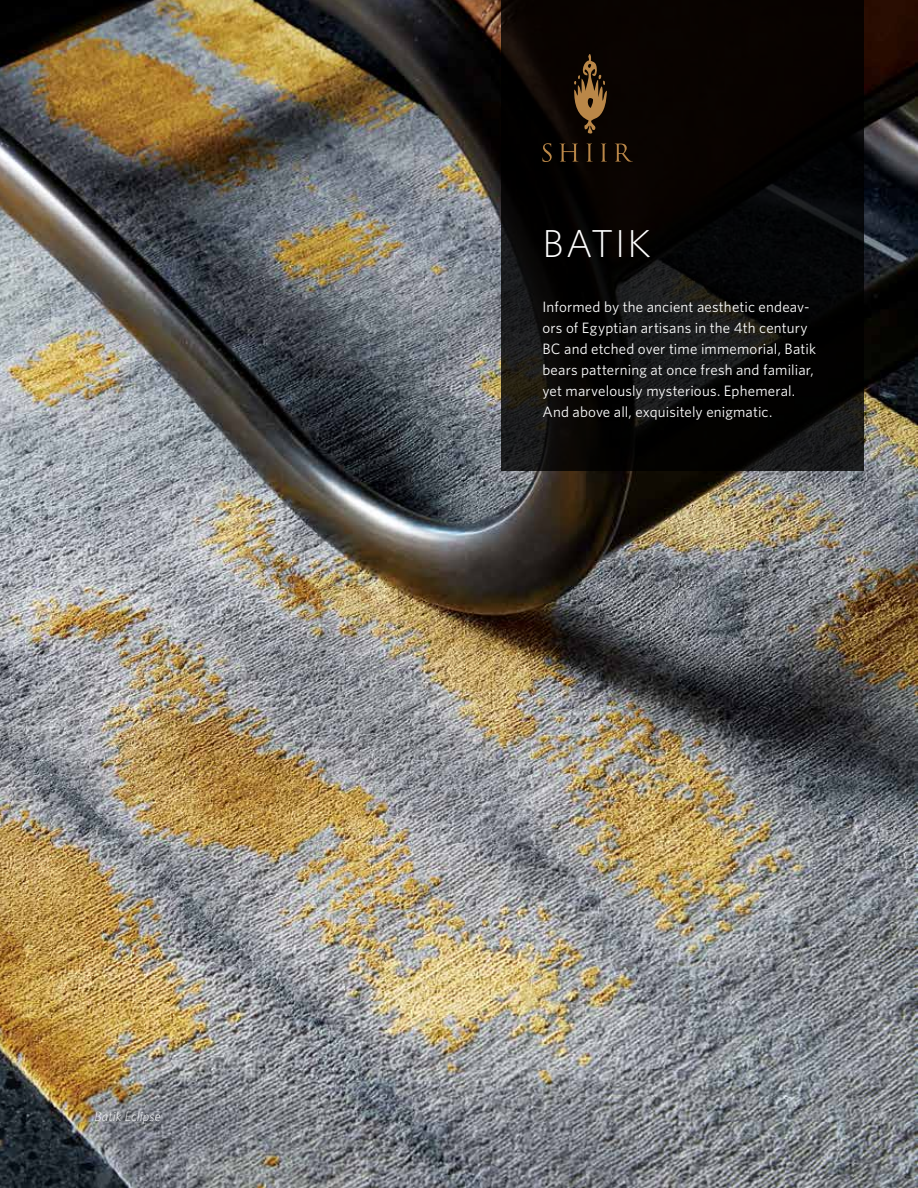
<style>
.page{position:relative;width:918px;height:1188px;background:#fff}
.page>*{position:absolute;margin:0;border:0;box-sizing:border-box;transform-origin:0 0}
.t1{font:300 39px "Whitney";letter-spacing:.05em;color:#fff}
.t2{font:15px/21px "Whitney";letter-spacing:.01em;color:#fff}
.t3{font:italic 300 13.5px "Whitney";letter-spacing:.01em;color:#fff}
</style>
<div class="page">
<img style="left:0;top:0;width:918px;height:1188px">
<svg style="left:502px;top:0;width:362px;height:471px;background:#090706"></svg>
<svg style="left:573px;top:49px;width:34px;height:85px;background:#4c351b"></svg>
<svg style="left:542px;top:143px;width:91px;height:19px;background:#271a0d"></svg>
<p class="t3" style="left:94px;top:1107px;width:68px">Batik Eclipse</p>
<h1 class="t1" style="left:542px;top:218px;width:110px">BATIK</h1>
<p class="t2" style="left:542px;top:296px;width:275px">Informed by the ancient aesthetic endeav&shy;ors of Egyptian artisans in the 4th century BC and etched over time immemorial, Batik bears patterning at once fresh and familiar, yet marvelously mysterious. Ephemeral.<br>And above all, exquisitely enigmatic.</p>
</div>
